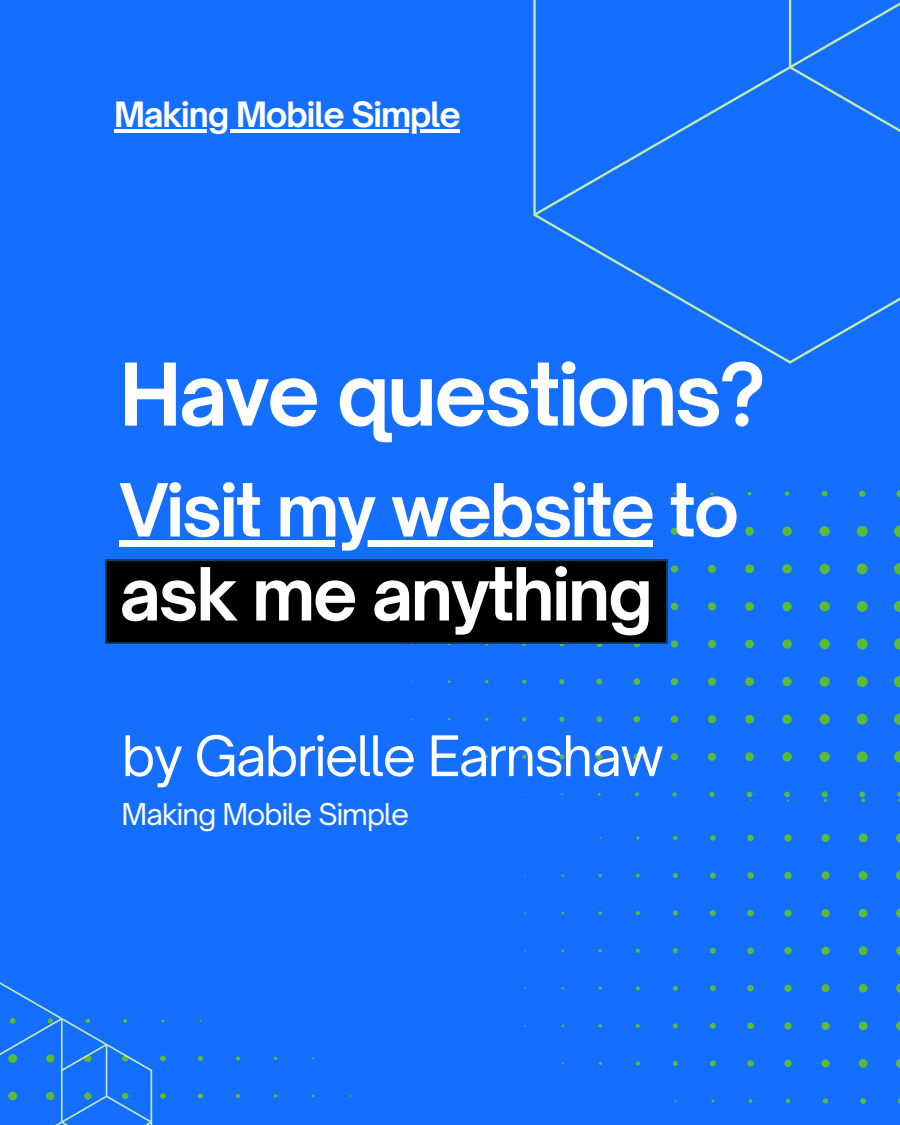
<style>
.page{position:relative;width:900px;height:1125px;background:#146eff}
.page>*{position:absolute;margin:0;border:0;box-sizing:border-box;transform-origin:0 0}
.t1{font:700 82.7px "Open Sauce One";letter-spacing:-.035em;color:#fff}
.t2{font:700 70px/84px "Open Sauce One";letter-spacing:-.035em;color:#fff}
.t3{font:53.5px "Open Sauce One";letter-spacing:-.035em;color:#fff}
.t4{font:700 33.4px "Open Sauce One";letter-spacing:-.035em;color:#fff}
.t5{font:28.7px "Open Sauce One";letter-spacing:-.035em;color:#fff}
</style>
<div class="page">
<svg style="left:336px;top:490px;width:564px;height:307px"></svg>
<div style="left:105px;top:560px;width:562px;height:84px;background:#000"></div>
<svg style="left:487px;top:797px;width:413px;height:307px"></svg>
<svg style="left:152px;top:1019px;width:237px;height:106px"></svg>
<svg style="left:0;top:982px;width:152px;height:143px"></svg>
<svg style="left:533px;top:0;width:367px;height:364px"></svg>
<hr style="left:114px;top:129px;width:346px;height:4px;background:#fff">
<div style="left:119px;top:540px;width:534px;height:7px;background:#fff"></div>
<h2 class="t4" style="left:114px;top:93px;width:348px">Making Mobile Simple</h2>
<p class="t1" style="left:119px;top:343px;width:648px">Have questions?</p>
<p class="t2" style="left:119px;top:468px;width:621px">Visit my website to ask me anything</p>
<h4 class="t3" style="left:122px;top:723px;width:544px">by Gabrielle Earnshaw</h4>
<h1 class="t5" style="left:122px;top:796px;width:289px">Making Mobile Simple</h1>
</div>
